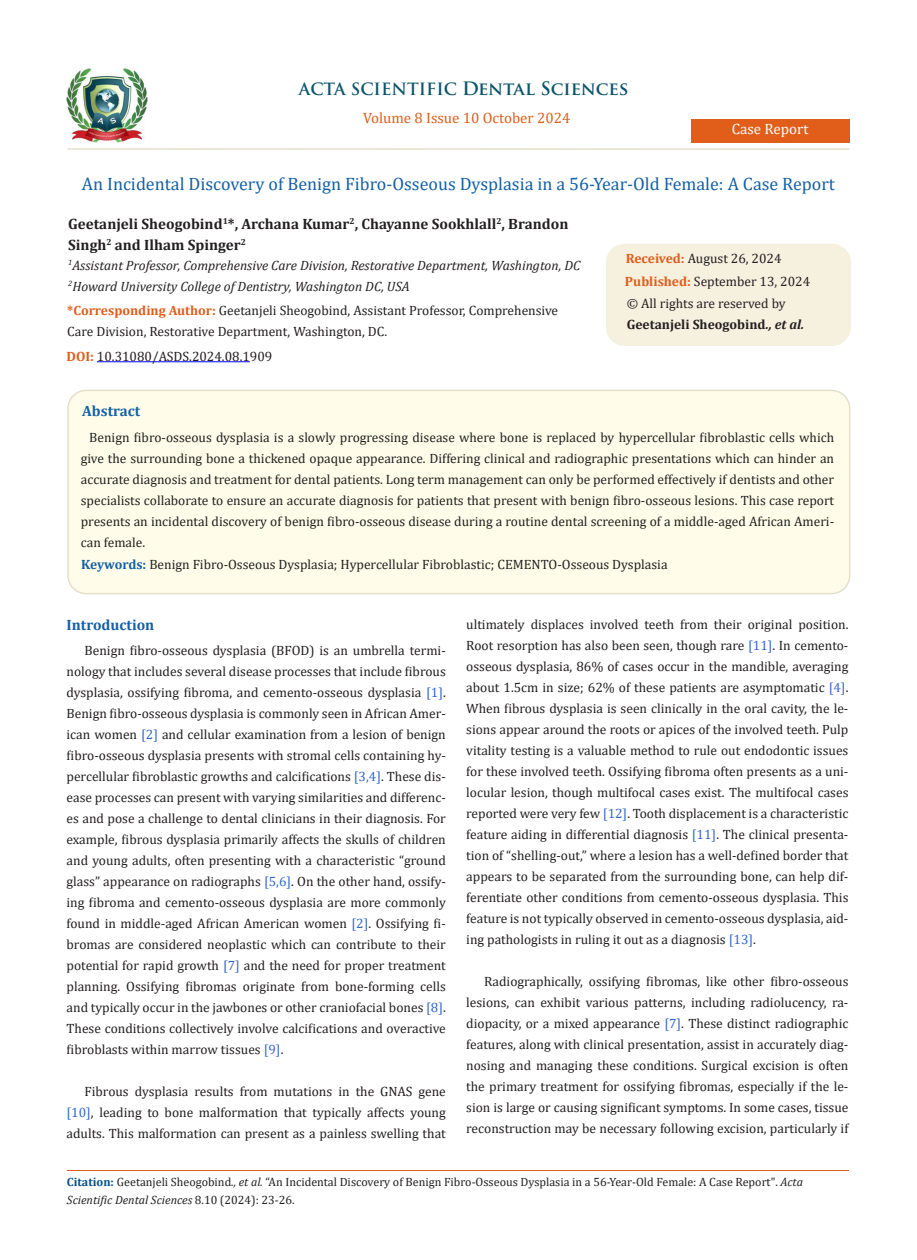
<style>
.page{position:relative;width:917px;height:1260px;background:#fff}
.page>*{position:absolute;margin:0;border:0;box-sizing:border-box;transform-origin:0 0}
.t1{font:18px "Cambria";color:#1560a6}
.t2{font:700 16.5px "Trajan Pro";color:#0e546a}
.t3{font:700 15px/21px "Cambria";color:#231f20}
.t4{font:15px "Cambria";color:#e05d1a}
.t5{font:700 15px "Cambria";color:#1560a6}
.t6{font:15px "Cambria";color:#fff}
.t7{font:13.5px/21px "Cambria";color:#231f20;text-align:justify}
.t8{font:italic 13.5px "Cambria";color:#231f20}
.t9{font:12px/18px "Cambria";color:#231f20}
.s1{font-size:18px}
.s2{font-weight:700;color:#e05d1a}
.s3{font-weight:700}
.s4{font-weight:700;font-style:italic}
.s5{font-weight:700;color:#1560a6}
.s6{color:#36c}
.s7{font-weight:700;color:#035089}
.s8{font-style:italic}
</style>
<div class="page">
<img style="left:67px;top:68px;width:80px;height:74px">
<div style="left:690px;top:119px;width:159px;height:23px;background:#e05d1a"></div>
<div style="left:606px;top:244px;width:244px;height:101px;background:#f6f0df;border-radius:18px"></div>
<div style="left:606px;top:244px;width:244px;height:102px;border:2px solid #f6f0df;border-radius:18px"></div>
<hr style="left:97px;top:361px;width:153px;height:1px;background:#00f">
<div style="left:68px;top:390px;width:781px;height:204px;background:#fffde9;border-radius:18px"></div>
<div style="left:67px;top:390px;width:783px;height:204px;border:2px solid #e5dfce;border-radius:18px"></div>
<hr style="left:67px;top:1171px;width:782px;height:1px;background:#e05d1a">
<hr style="left:67px;top:148px;width:782px;height:2px;background:#e5dfce">
<p class="t2" style="left:299px;top:78px;width:331px">ACTA SCIENTIFIC <span class="s1">Dental Sciences</span></p>
<p class="t4" style="left:363px;top:109px;width:209px">Volume 8 Issue 10 October 2024</p>
<p class="t6" style="left:731px;top:120px;width:78px">Case Report</p>
<p class="t1" style="left:82px;top:173px;width:754px">An Incidental Discovery of Benign Fibro-Osseous Dysplasia in a 56-Year-Old Female: A Case Report</p>
<p class="t3" style="left:68px;top:212px;width:501px">Geetanjeli Sheogobind<sup>1</sup>*, Archana Kumar<sup>2</sup>, Chayanne Sookhlall<sup>2</sup>, Brandon<br>Singh<sup>2</sup> and Ilham Spinger<sup>2</sup></p>
<p class="t8" style="left:68px;top:256px;width:513px"><sup>1</sup>Assistant Professor, Comprehensive Care Division, Restorative Department, Washington, DC</p>
<p class="t8" style="left:68px;top:277px;width:343px"><sup>2</sup>Howard University College of Dentistry, Washington DC, USA</p>
<p class="t7" style="left:67px;top:300px;width:492px"><span class="s2">*Corresponding Author:</span> Geetanjeli Sheogobind, Assistant Professor, Comprehensive<br>Care Division, Restorative Department, Washington, DC.</p>
<p class="t7" style="left:625px;top:248px;width:157px"><span class="s2">Received:</span> August 26, 2024</p>
<p class="t7" style="left:625px;top:271px;width:187px"><span class="s2">Published:</span> September 13, 2024</p>
<p class="t7" style="left:626px;top:293px;width:179px">© All rights are reserved by<br><span class="s3">Geetanjeli Sheogobind</span><span class="s4">., et al.</span></p>
<p class="t7" style="left:67px;top:346px;width:207px"><span class="s2">DOI:</span> 10.31080/ASDS.2024.08.1909</p>
<p class="t5" style="left:82px;top:401px;width:60px">Abstract</p>
<p class="t7" style="left:81px;top:427px;width:754px;text-indent:8px">Benign fibro-osseous dysplasia is a slowly progressing disease where bone is replaced by hypercellular fibroblastic cells which give the surrounding bone a thickened opaque appearance. Differing clinical and radiographic presentations which can hinder an accurate diagnosis and treatment for dental patients. Long term management can only be performed effectively if dentists and other specialists collaborate to ensure an accurate diagnosis for patients that present with benign fibro-osseous lesions. This case report presents an incidental discovery of benign fibro-osseous disease during a routine dental screening of a middle-aged African Ameri&shy;can female.</p>
<p class="t7" style="left:81px;top:554px;width:588px"><span class="s5">Keywords:</span> Benign Fibro-Osseous Dysplasia; Hypercellular Fibroblastic; CEMENTO-Osseous Dysplasia</p>
<p class="t5" style="left:67px;top:615px;width:89px">Introduction</p>
<p class="t7" style="left:67px;top:639px;width:381px;text-indent:18px">Benign fibro-osseous dysplasia (BFOD) is an umbrella termi&shy;nology that includes several disease processes that include fibrous dysplasia, ossifying fibroma, and cemento-osseous dysplasia <span class="s6">[1]</span>.<br>Benign fibro-osseous dysplasia is commonly seen in African Amer&shy;ican women <span class="s6">[2]</span> and cellular examination from a lesion of benign fibro-osseous dysplasia presents with stromal cells containing hy&shy;percellular fibroblastic growths and calcifications <span class="s6">[3,4]</span>. These dis&shy;ease processes can present with varying similarities and differenc&shy;es and pose a challenge to dental clinicians in their diagnosis. For example, fibrous dysplasia primarily affects the skulls of children and young adults, often presenting with a characteristic “ground glass” appearance on radiographs <span class="s6">[5,6]</span>. On the other hand, ossify&shy;ing fibroma and cemento-osseous dysplasia are more commonly found in middle-aged African American women <span class="s6">[2]</span>. Ossifying fi&shy;bromas are considered neoplastic which can contribute to their potential for rapid growth <span class="s6">[7]</span> and the need for proper treatment planning. Ossifying fibromas originate from bone-forming cells and typically occur in the jawbones or other craniofacial bones <span class="s6">[8]</span>.<br>These conditions collectively involve calcifications and overactive fibroblasts within marrow tissues <span class="s6">[9]</span>.</p>
<p class="t7" style="left:67px;top:1080px;width:381px;text-indent:18px">Fibrous dysplasia results from mutations in the GNAS gene <span class="s6">[10]</span>, leading to bone malformation that typically affects young adults. This malformation can present as a painless swelling that</p>
<p class="t7" style="left:466px;top:614px;width:384px">ultimately displaces involved teeth from their original position.<br>Root resorption has also been seen, though rare <span class="s6">[11]</span>. In cemento&shy;osseous dysplasia, 86% of cases occur in the mandible, averaging about 1.5cm in size; 62% of these patients are asymptomatic <span class="s6">[4]</span>.<br>When fibrous dysplasia is seen clinically in the oral cavity, the le&shy;sions appear around the roots or apices of the involved teeth. Pulp vitality testing is a valuable method to rule out endodontic issues for these involved teeth. Ossifying fibroma often presents as a uni&shy;locular lesion, though multifocal cases exist. The multifocal cases reported were very few <span class="s6">[12]</span>. Tooth displacement is a characteristic feature aiding in differential diagnosis <span class="s6">[11]</span>. The clinical presenta&shy;tion of “shelling-out,” where a lesion has a well-defined border that appears to be separated from the surrounding bone, can help dif&shy;ferentiate other conditions from cemento-osseous dysplasia. This feature is not typically observed in cemento-osseous dysplasia, aid&shy;ing pathologists in ruling it out as a diagnosis <span class="s6">[13]</span>.</p>
<p class="t7" style="left:466px;top:971px;width:384px;text-indent:18px">Radiographically, ossifying fibromas, like other fibro-osseous lesions, can exhibit various patterns, including radiolucency, ra&shy;diopacity, or a mixed appearance <span class="s6">[7]</span>. These distinct radiographic features, along with clinical presentation, assist in accurately diag&shy;nosing and managing these conditions. Surgical excision is often the primary treatment for ossifying fibromas, especially if the le&shy;sion is large or causing significant symptoms. In some cases, tissue reconstruction may be necessary following excision, particularly if</p>
<p class="t9" style="left:67px;top:1173px;width:737px"><span class="s7">Citation:</span> Geetanjeli Sheogobind<span class="s8">., et al.</span> “An Incidental Discovery of Benign Fibro-Osseous Dysplasia in a 56-Year-Old Female: A Case Report". <span class="s8">Acta<br>Scientific Dental Sciences</span> 8.10 (2024): 23-26.</p>
</div>
